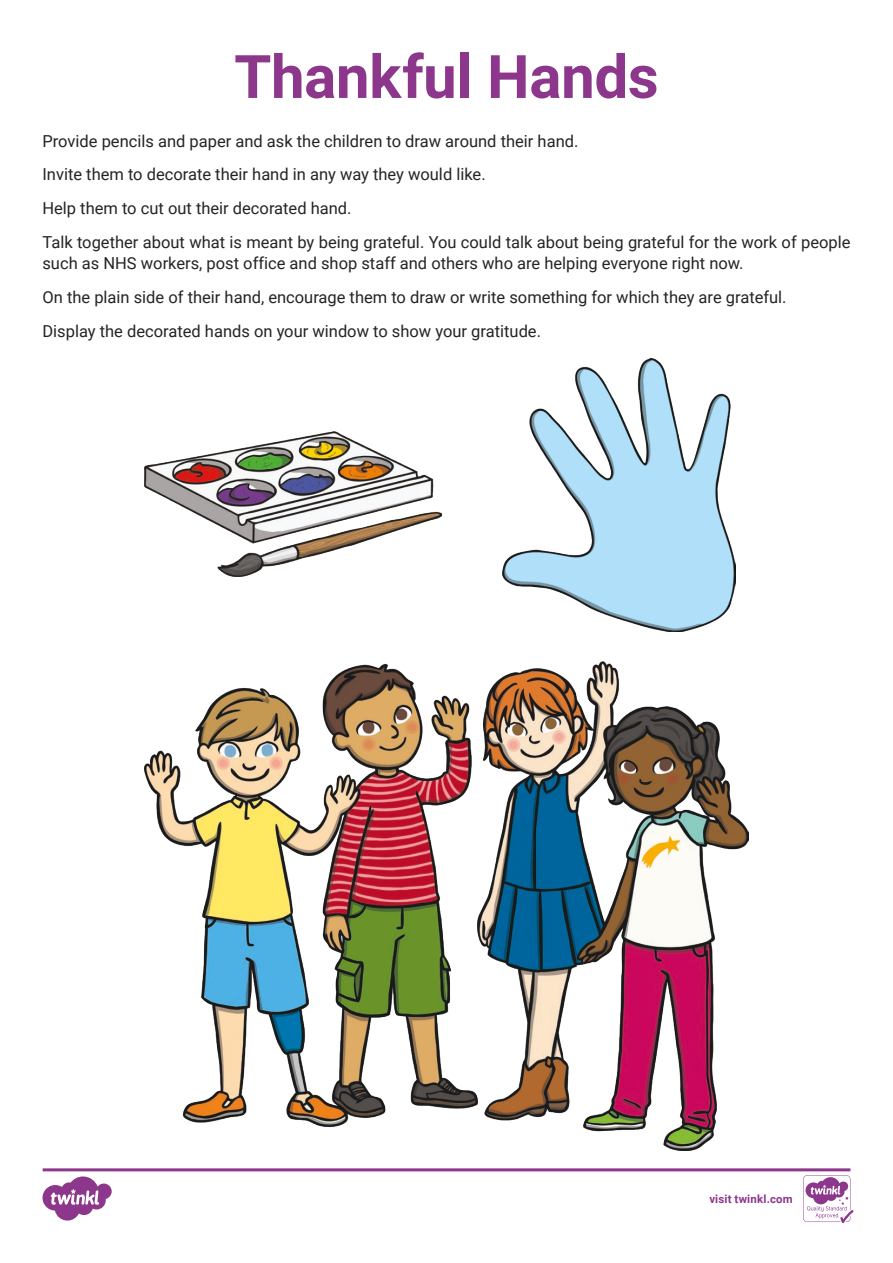
<style>
.page{position:relative;width:893px;height:1263px;background:#fff}
.page>*{position:absolute;margin:0;border:0;box-sizing:border-box;transform-origin:0 0}
.Heading_1{font:700 60px "Roboto";letter-spacing:-.005em;color:#8c368c}
.Adult_Body_Copy{font:16.5px/21px "Roboto";color:#252423}
.t1{font:700 11.4px "Roboto";letter-spacing:.02em;color:#8c368c}
</style>
<div class="page">
<img style="left:144px;top:661px;width:604px;height:490px">
<img style="left:503px;top:358px;width:232px;height:273px">
<img style="left:145px;top:431px;width:297px;height:145px">
<svg style="left:43px;top:1168px;width:810px;height:55px"></svg>
<p class="Heading_1" style="left:234px;top:35px;width:426px">Thankful Hands</p>
<p class="Adult_Body_Copy" style="left:42px;top:130px;width:537px">Provide pencils and paper and ask the children to draw around their hand.</p>
<p class="Adult_Body_Copy" style="left:42px;top:163px;width:445px">Invite them to decorate their hand in any way they would like.</p>
<p class="Adult_Body_Copy" style="left:42px;top:197px;width:311px">Help them to cut out their decorated hand.</p>
<p class="Adult_Body_Copy" style="left:42px;top:231px;width:809px">Talk together about what is meant by being grateful. You could talk about being grateful for the work of people such as NHS workers, post office and shop staff and others who are helping everyone right now.</p>
<p class="Adult_Body_Copy" style="left:42px;top:286px;width:746px">On the plain side of their hand, encourage them to draw or write something for which they are grateful.</p>
<p class="Adult_Body_Copy" style="left:42px;top:319px;width:500px">Display the decorated hands on your window to show your gratitude.</p>
<p class="t1" style="left:709px;top:1191px;width:85px">visit twinkl.com</p>
</div>
